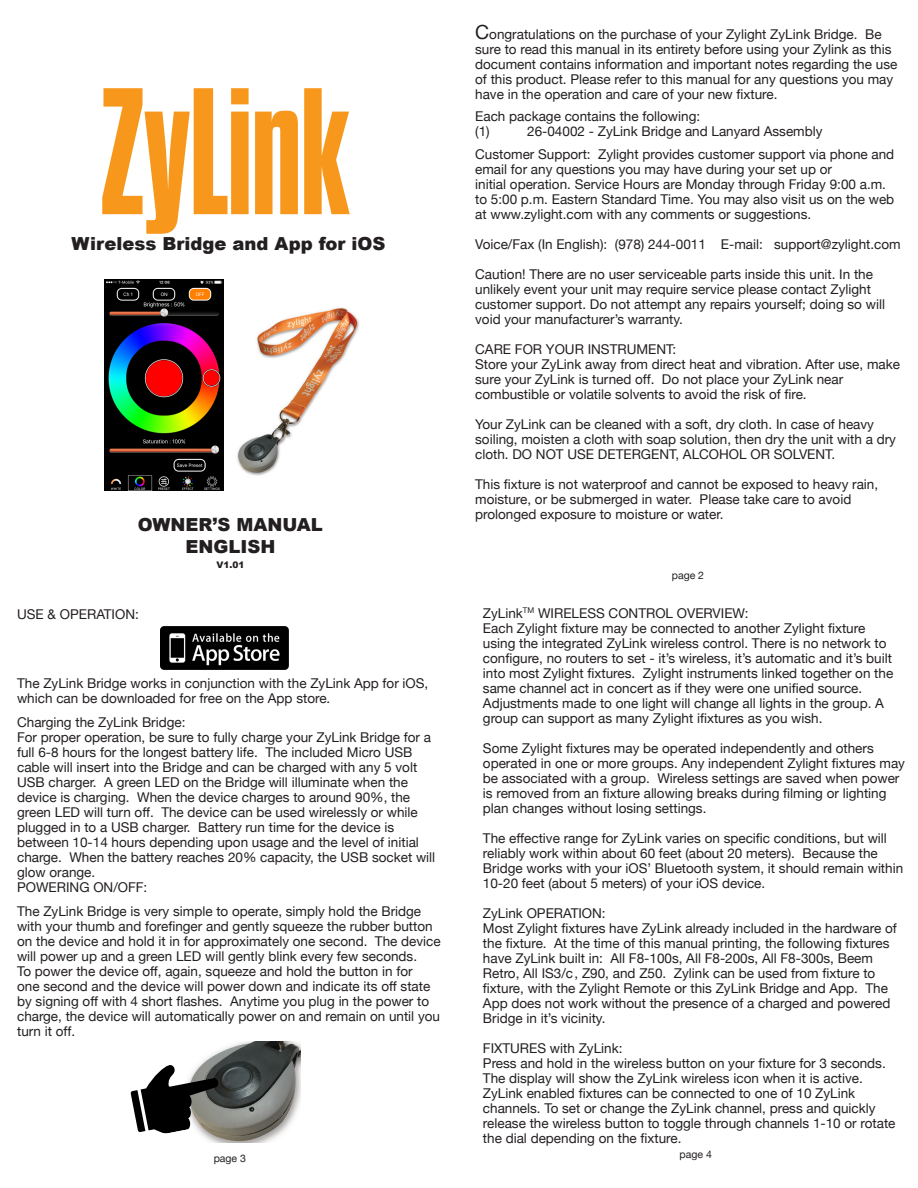
<style>
.page{position:relative;width:918px;height:1188px;background:#fff}
.page>*{position:absolute;margin:0;border:0;box-sizing:border-box;transform-origin:0 0}
.t1{font:700 expanded 180px "Dharma Gothic M";color:#f7981d}
.t2{font:900 18px "Arial";color:#231f20}
.t3{font:13.5px/15px "Helvetica Neue";color:#231f20}
.t4{font:10.5px "Helvetica Neue";color:#231f20}
.t5{font:900 9px "Arial";color:#231f20}
.s1{font-size:19.5px}
</style>
<div class="page">
<img style="left:105px;top:279px;width:119px;height:212px">
<img style="left:237px;top:307px;width:122px;height:169px">
<img style="left:160px;top:626px;width:128px;height:43px">
<img style="left:204px;top:1042px;width:97px;height:101px">
<svg style="left:130px;top:1057px;width:95px;height:80px"></svg>
<p class="t1" style="left:101px;top:64px;width:251px">ZyLink</p>
<p class="t2" style="left:72px;top:234px;width:315px">Wireless Bridge and App for iOS</p>
<p class="t2" style="left:138px;top:515px;width:187px">OWNER’S MANUAL</p>
<p class="t2" style="left:185px;top:536px;width:91px">ENGLISH</p>
<p class="t5" style="left:216px;top:560px;width:30px">V1.01</p>
<p class="t3" style="left:17px;top:607px;width:123px">USE &amp; OPERATION:</p>
<p class="t3" style="left:17px;top:676px;width:413px">The ZyLink Bridge works in conjunction with the ZyLink App for iOS, which can be downloaded for free on the App store.</p>
<p class="t3" style="left:17px;top:715px;width:170px">Charging the ZyLink Bridge:</p>
<p class="t3" style="left:17px;top:730px;width:415px">For proper operation, be sure to fully charge your ZyLink Bridge for a full 6-8 hours for the longest battery life. The included Micro USB</p>
<p class="t3" style="left:17px;top:760px;width:402px">cable will insert into the Bridge and can be charged with any 5 volt<br>USB charger. A green LED on the Bridge will illuminate when the</p>
<p class="t3" style="left:17px;top:790px;width:420px">device is charging. When the device charges to around 90%, the green LED will turn off. The device can be used wirelessly or while plugged in to a USB charger. Battery run time for the device is between 10-14 hours depending upon usage and the level of initial charge. When the battery reaches 20% capacity, the USB socket will glow orange.</p>
<p class="t3" style="left:17px;top:880px;width:132px">POWERING ON/OFF:</p>
<p class="t3" style="left:17px;top:904px;width:425px">The ZyLink Bridge is very simple to operate, simply hold the Bridge with your thumb and forefinger and gently squeeze the rubber button on the device and hold it in for approximately one second. The device will power up and a green LED will gently blink every few seconds.<br>To power the device off, again, squeeze and hold the button in for<br>one second and the device will power down and indicate its off state by signing off with 4 short flashes. Anytime you plug in the power to charge, the device will automatically power on and remain on until you turn it off.</p>
<p class="t4" style="left:214px;top:1150px;width:34px">page 3</p>
<p class="t3" style="left:475px;top:27px;width:424px"><span class="s1">C</span>ongratulations on the purchase of your Zylight ZyLink Bridge. Be sure to read this manual in its entirety before using your Zylink as this document contains information and important notes regarding the use of this product. Please refer to this manual for any questions you may have in the operation and care of your new fixture.</p>
<p class="t3" style="left:475px;top:110px;width:227px">Each package contains the following:</p>
<p class="t3" style="left:475px;top:125px;width:16px">(1)</p>
<p class="t3" style="left:527px;top:125px;width:297px">26-04002 - ZyLink Bridge and Lanyard Assembly</p>
<p class="t3" style="left:475px;top:147px;width:421px">Customer Support: Zylight provides customer support via phone and email for any questions you may have during your set up or</p>
<p class="t3" style="left:475px;top:177px;width:421px">initial operation. Service Hours are Monday through Friday 9:00 a.m. to 5:00 p.m. Eastern Standard Time. You may also visit us on the web at www.zylight.com with any comments or suggestions.</p>
<p class="t3" style="left:475px;top:237px;width:427px">Voice/Fax (In English): (978) 244-0011 E-mail: support@zylight.com</p>
<p class="t3" style="left:475px;top:267px;width:411px">Caution! There are no user serviceable parts inside this unit. In the unlikely event your unit may require service please contact Zylight customer support. Do not attempt any repairs yourself; doing so will void your manufacturer’s warranty.</p>
<p class="t3" style="left:475px;top:342px;width:202px">CARE FOR YOUR INSTRUMENT:</p>
<p class="t3" style="left:475px;top:357px;width:426px">Store your ZyLink away from direct heat and vibration. After use, make sure your ZyLink is turned off. Do not place your ZyLink near</p>
<p class="t3" style="left:475px;top:387px;width:333px">combustible or volatile solvents to avoid the risk of fire.</p>
<p class="t3" style="left:475px;top:417px;width:422px">Your ZyLink can be cleaned with a soft, dry cloth. In case of heavy soiling, moisten a cloth with soap solution, then dry the unit with a dry cloth. DO NOT USE DETERGENT, ALCOHOL OR SOLVENT.</p>
<p class="t3" style="left:475px;top:477px;width:405px">This fixture is not waterproof and cannot be exposed to heavy rain, moisture, or be submerged in water. Please take care to avoid</p>
<p class="t3" style="left:475px;top:507px;width:250px">prolonged exposure to moisture or water.</p>
<p class="t4" style="left:672px;top:568px;width:34px">page 2</p>
<p class="t3" style="left:483px;top:606px;width:267px">ZyLink<sup>TM</sup> WIRELESS CONTROL OVERVIEW:</p>
<p class="t3" style="left:483px;top:621px;width:384px">Each Zylight fixture may be connected to another Zylight fixture</p>
<p class="t3" style="left:483px;top:636px;width:412px">using the integrated ZyLink wireless control. There is no network to configure, no routers to set - it’s wireless, it’s automatic and it’s built into most Zylight fixtures. Zylight instruments linked together on the same channel act in concert as if they were one unified source.</p>
<p class="t3" style="left:483px;top:696px;width:403px">Adjustments made to one light will change all lights in the group. A group can support as many Zylight ifixtures as you wish.</p>
<p class="t3" style="left:483px;top:741px;width:392px">Some Zylight fixtures may be operated independently and others</p>
<p class="t3" style="left:483px;top:756px;width:424px">operated in one or more groups. Any independent Zylight fixtures may be associated with a group. Wireless settings are saved when power is removed from an fixture allowing breaks during filming or lighting plan changes without losing settings.</p>
<p class="t3" style="left:483px;top:831px;width:422px">The effective range for ZyLink varies on specific conditions, but will reliably work within about 60 feet (about 20 meters). Because the Bridge works with your iOS’ Bluetooth system, it should remain within 10-20 feet (about 5 meters) of your iOS device.</p>
<p class="t3" style="left:483px;top:906px;width:124px">ZyLink OPERATION:</p>
<p class="t3" style="left:483px;top:921px;width:415px">Most Zylight fixtures have ZyLink already included in the hardware of the fixture. At the time of this manual printing, the following fixtures have ZyLink built in: All F8-100s, All F8-200s, All F8-300s, Beem Retro, All IS3/c, Z90, and Z50. Zylink can be used from fixture to fixture, with the Zylight Remote or this ZyLink Bridge and App. The App does not work without the presence of a charged and powered Bridge in it’s vicinity.</p>
<p class="t3" style="left:483px;top:1041px;width:141px">FIXTURES with ZyLink:</p>
<p class="t3" style="left:483px;top:1056px;width:414px">Press and hold in the wireless button on your fixture for 3 seconds.<br>The display will show the ZyLink wireless icon when it is active.<br>ZyLink enabled fixtures can be connected to one of 10 ZyLink channels. To set or change the ZyLink channel, press and quickly release the wireless button to toggle through channels 1-10 or rotate the dial depending on the fixture.</p>
<p class="t4" style="left:680px;top:1146px;width:34px">page 4</p>
</div>
